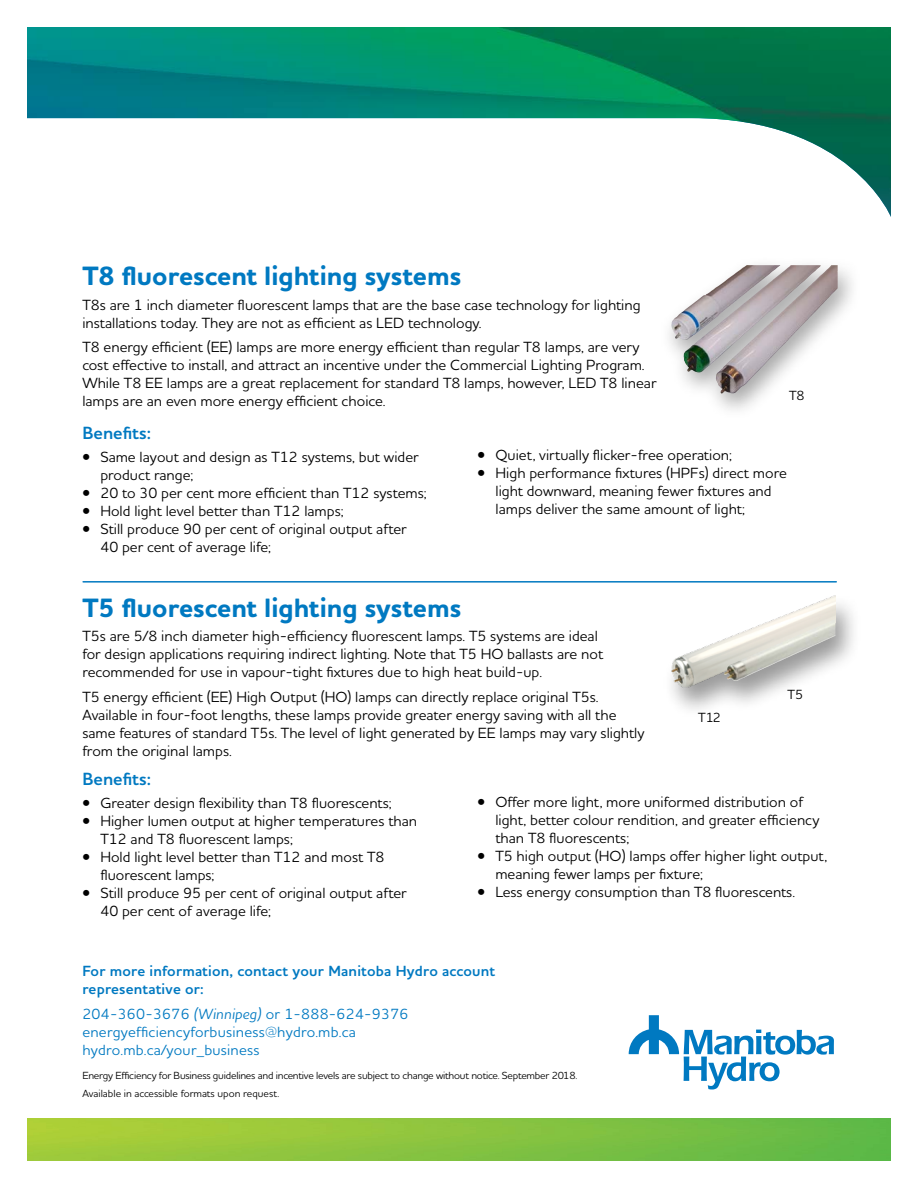
<style>
.page{position:relative;width:918px;height:1188px;background:#fff}
.page>*{position:absolute;margin:0;border:0;box-sizing:border-box;transform-origin:0 0}
.t1{font:700 expanded 27px "MH Houschka Std";color:#0079c1}
.t2{font:700 18px "MH Houschka Std";color:#0079c1}
.t3{font:15px/18px "MH Houschka Std";color:#000}
.t4{font:15px/18px "MH Houschka Std";letter-spacing:.015em;color:#0079c1}
.t5{font:700 15px/18px "MH Houschka Std";letter-spacing:.015em;color:#0079c1}
.t6{font:13.5px "MH Houschka Std";color:#000}
.t7{font:10.5px/18px "MH Houschka Std";letter-spacing:-.02em;color:#000}
.s1{font-style:italic}
</style>
<div class="page">
<img style="left:27px;top:27px;width:864px;height:190px">
<img style="left:27px;top:1119px;width:864px;height:42px">
<div style="left:659px;top:257px;width:202px;height:163px;background:#000;opacity:.35"></div>
<img style="left:716px;top:265px;width:122px;height:129px">
<div style="left:662px;top:594px;width:199px;height:125px;background:#000;opacity:.4"></div>
<img style="left:670px;top:594px;width:165px;height:114px">
<img style="left:814px;top:619px;width:21px;height:9px">
<hr style="left:83px;top:581px;width:753px;height:2px;background:#0079c1">
<svg style="left:629px;top:1015px;width:205px;height:75px"></svg>
<h1 class="t1" style="left:82px;top:258px;width:381px">T8 fluorescent lighting systems</h1>
<p class="t3" style="left:82px;top:295px;width:560px">T8s are 1 inch diameter fluorescent lamps that are the base case technology for lighting installations today. They are not as efficient as LED technology.</p>
<p class="t3" style="left:82px;top:338px;width:576px">T8 energy efficient (EE) lamps are more energy efficient than regular T8 lamps, are very cost effective to install, and attract an incentive under the Commercial Lighting Program.<br>While T8 EE lamps are a great replacement for standard T8 lamps, however, LED T8 linear lamps are an even more energy efficient choice.</p>
<p class="t6" style="left:789px;top:386px;width:17px">T8</p>
<p class="t2" style="left:82px;top:421px;width:70px">Benefits:</p>
<p class="t3" style="left:100px;top:447px;width:320px;text-indent:-18px">• Same layout and design as T12 systems, but wider product range;</p>
<p class="t3" style="left:82px;top:483px;width:346px">• 20 to 30 per cent more efficient than T12 systems;</p>
<p class="t3" style="left:82px;top:501px;width:263px">• Hold light level better than T12 lamps;</p>
<p class="t3" style="left:100px;top:519px;width:308px;text-indent:-18px">• Still produce 90 per cent of original output after<br>40 per cent of average life;</p>
<p class="t3" style="left:478px;top:445px;width:256px">• Quiet, virtually flicker-free operation;</p>
<p class="t3" style="left:496px;top:463px;width:293px;text-indent:-18px">• High performance fixtures (HPFs) direct more light downward, meaning fewer fixtures and lamps deliver the same amount of light;</p>
<h1 class="t1" style="left:82px;top:590px;width:381px">T5 fluorescent lighting systems</h1>
<p class="t3" style="left:82px;top:627px;width:522px">T5s are 5/8 inch diameter high-efficiency fluorescent lamps. T5 systems are ideal for design applications requiring indirect lighting. Note that T5 HO ballasts are not recommended for use in vapour-tight fixtures due to high heat build-up.</p>
<p class="t3" style="left:82px;top:688px;width:564px">T5 energy efficient (EE) High Output (HO) lamps can directly replace original T5s.<br>Available in four-foot lengths, these lamps provide greater energy saving with all the same features of standard T5s. The level of light generated by EE lamps may vary slightly from the original lamps.</p>
<p class="t6" style="left:698px;top:709px;width:24px">T12</p>
<p class="t6" style="left:787px;top:686px;width:17px">T5</p>
<p class="t2" style="left:82px;top:767px;width:70px">Benefits:</p>
<p class="t3" style="left:82px;top:794px;width:311px">• Greater design flexibility than T8 fluorescents;</p>
<p class="t3" style="left:100px;top:812px;width:318px;text-indent:-18px">• Higher lumen output at higher temperatures than<br>T12 and T8 fluorescent lamps;</p>
<p class="t3" style="left:100px;top:848px;width:286px;text-indent:-18px">• Hold light level better than T12 and most T8 fluorescent lamps;</p>
<p class="t3" style="left:100px;top:884px;width:308px;text-indent:-18px">• Still produce 95 per cent of original output after<br>40 per cent of average life;</p>
<p class="t3" style="left:495px;top:793px;width:326px;text-indent:-18px">• Offer more light, more uniformed distribution of light, better colour rendition, and greater efficiency than T8 fluorescents;</p>
<p class="t3" style="left:495px;top:847px;width:333px;text-indent:-18px">• T5 high output (HO) lamps offer higher light output, meaning fewer lamps per fixture;</p>
<p class="t3" style="left:477px;top:883px;width:319px">• Less energy consumption than T8 fluorescents.</p>
<p class="t5" style="left:82px;top:962px;width:414px">For more information, contact your Manitoba Hydro account representative or:</p>
<p class="t4" style="left:82px;top:1004px;width:328px">204-360-3676 <span class="s1">(Winnipeg)</span> or 1-888-624-9376 energyefficiencyforbusiness@hydro.mb.ca hydro.mb.ca/your_business</p>
<p class="t7" style="left:82px;top:1067px;width:496px">Energy Efficiency for Business guidelines and incentive levels are subject to change without notice. September 2018.<br>Available in accessible formats upon request.</p>
</div>
